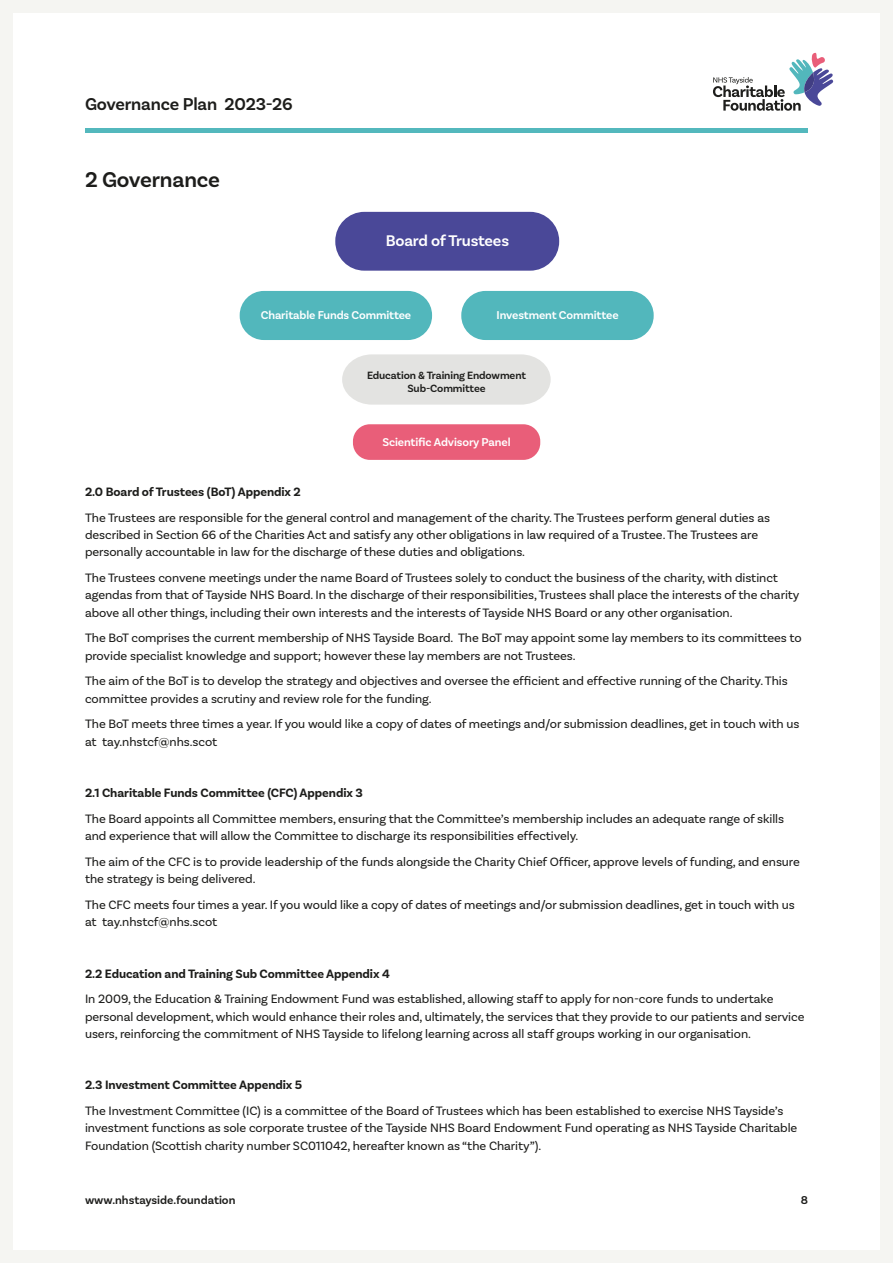
<style>
.page{position:relative;width:893px;height:1263px;background:#fff}
.page>*{position:absolute;margin:0;border:0;box-sizing:border-box;transform-origin:0 0}
.t1{font:600 22.5px "Basic Sans";letter-spacing:-.01em;color:#1d1d1b}
.t2{font:600 18px "Basic Sans";letter-spacing:-.01em;color:#1d1d1b}
.t3{font:600 16.2px "Basic Sans";letter-spacing:-.01em;color:#fff}
.t4{font:12.75px/17.2px "Basic Sans";letter-spacing:-.005em;color:#1d1d1b}
.t5{font:700 12.75px "Basic Sans";letter-spacing:-.005em;color:#1d1d1b}
.t6{font:600 12px "Basic Sans";letter-spacing:-.01em;color:#fff}
.t7{font:600 12px "Basic Sans";color:#1d1d1b}
.t8{font:600 11.1px/13.4px "Basic Sans";letter-spacing:-.01em;color:#1d1d1b;text-align:center}
</style>
<div class="page">
<div style="left:0;top:0;width:893px;height:13px;background:#f5f5f2"></div>
<div style="left:0;top:1250px;width:893px;height:13px;background:#f5f5f2"></div>
<div style="left:0;top:0;width:13px;height:1263px;background:#f5f5f2"></div>
<div style="left:880px;top:0;width:13px;height:1263px;background:#f5f5f2"></div>
<hr style="left:85px;top:128px;width:723px;height:4px;background:#53b8bd">
<svg style="left:713px;top:53px;width:120px;height:58px"></svg>
<div style="left:335px;top:212px;width:224px;height:59px;background:#4a4898;border-radius:29px"></div>
<svg style="left:342px;top:354px;width:209px;height:51px"></svg>
<div style="left:353px;top:424px;width:187px;height:36px;background:#e95e79;border-radius:17px"></div>
<div style="left:240px;top:291px;width:192px;height:49px;background:#52b7bc;border-radius:24px"></div>
<div style="left:461px;top:291px;width:193px;height:49px;background:#52b7bc;border-radius:24px"></div>
<h2 class="t2" style="left:85px;top:93px;width:209px">Governance Plan 2023-26</h2>
<h1 class="t1" style="left:85px;top:166px;width:136px">2 Governance</h1>
<p class="t3" style="left:386px;top:230px;width:125px">Board of Trustees</p>
<p class="t6" style="left:261px;top:308px;width:152px">Charitable Funds Committee</p>
<p class="t6" style="left:497px;top:308px;width:123px">Investment Committee</p>
<p class="t8" style="left:367px;top:369px;width:160px">Education &amp; Training Endowment<br>Sub-Committee</p>
<p class="t6" style="left:382px;top:434px;width:130px">Scientific Advisory Panel</p>
<p class="t5" style="left:85px;top:484px;width:217px">2.0 Board of Trustees (BoT) Appendix 2</p>
<p class="t4" style="left:85px;top:509px;width:687px">The Trustees are responsible for the general control and management of the charity. The Trustees perform general duties as described in Section 66 of the Charities Act and satisfy any other obligations in law required of a Trustee. The Trustees are personally accountable in law for the discharge of these duties and obligations.</p>
<p class="t4" style="left:85px;top:569px;width:716px">The Trustees convene meetings under the name Board of Trustees solely to conduct the business of the charity, with distinct agendas from that of Tayside NHS Board. In the discharge of their responsibilities, Trustees shall place the interests of the charity above all other things, including their own interests and the interests of Tayside NHS Board or any other organisation.</p>
<p class="t4" style="left:85px;top:629px;width:718px">The BoT comprises the current membership of NHS Tayside Board. The BoT may appoint some lay members to its committees to provide specialist knowledge and support; however these lay members are not Trustees.</p>
<p class="t4" style="left:85px;top:672px;width:704px">The aim of the BoT is to develop the strategy and objectives and oversee the efficient and effective running of the Charity. This committee provides a scrutiny and review role for the funding.</p>
<p class="t4" style="left:85px;top:715px;width:716px">The BoT meets three times a year. If you would like a copy of dates of meetings and/or submission deadlines, get in touch with us at tay.nhstcf@nhs.scot</p>
<p class="t5" style="left:85px;top:785px;width:279px">2.1 Charitable Funds Committee (CFC) Appendix 3</p>
<p class="t4" style="left:85px;top:810px;width:701px">The Board appoints all Committee members, ensuring that the Committee’s membership includes an adequate range of skills and experience that will allow the Committee to discharge its responsibilities effectively.</p>
<p class="t4" style="left:85px;top:853px;width:716px">The aim of the CFC is to provide leadership of the funds alongside the Charity Chief Officer, approve levels of funding, and ensure the strategy is being delivered.</p>
<p class="t4" style="left:85px;top:896px;width:711px">The CFC meets four times a year. If you would like a copy of dates of meetings and/or submission deadlines, get in touch with us at tay.nhstcf@nhs.scot</p>
<p class="t5" style="left:85px;top:966px;width:306px">2.2 Education and Training Sub Committee Appendix 4</p>
<p class="t4" style="left:85px;top:990px;width:721px">In 2009, the Education &amp; Training Endowment Fund was established, allowing staff to apply for non-core funds to undertake personal development, which would enhance their roles and, ultimately, the services that they provide to our patients and service users, reinforcing the commitment of NHS Tayside to lifelong learning across all staff groups working in our organisation.</p>
<p class="t5" style="left:85px;top:1077px;width:219px">2.3 Investment Committee Appendix 5</p>
<p class="t4" style="left:85px;top:1102px;width:714px">The Investment Committee (IC) is a committee of the Board of Trustees which has been established to exercise NHS Tayside’s investment functions as sole corporate trustee of the Tayside NHS Board Endowment Fund operating as NHS Tayside Charitable<br>Foundation (Scottish charity number SC011042, hereafter known as “the Charity”).</p>
<p class="t7" style="left:85px;top:1193px;width:152px">www.nhstayside.foundation</p>
<p class="t7" style="left:801px;top:1193px;width:9px">8</p>
</div>
